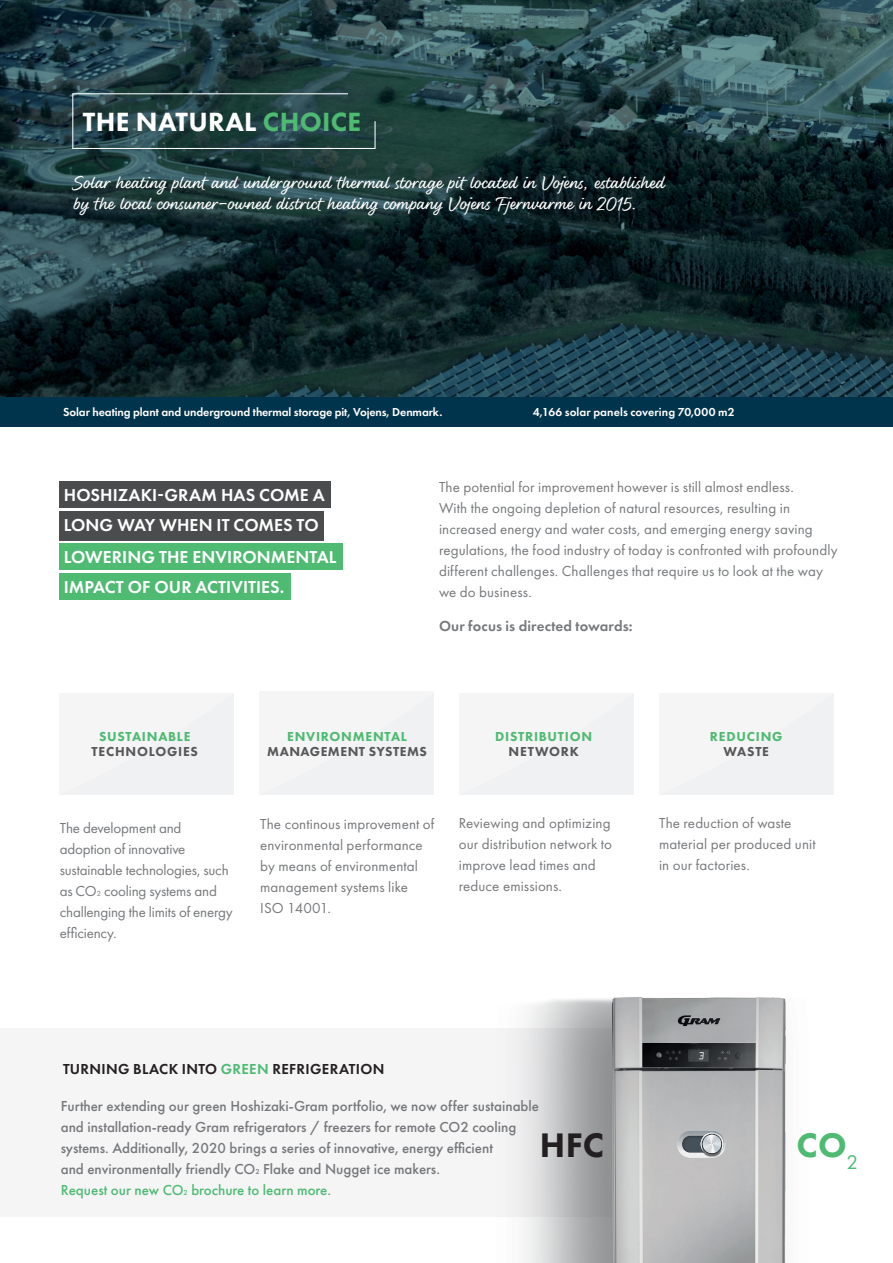
<style>
.page{position:relative;width:893px;height:1263px;background:#fff}
.page>*{position:absolute;margin:0;border:0;box-sizing:border-box;transform-origin:0 0}
.Basisalinea{font:800 35.25px "Futura PT";color:#231f20}
.Basisalinea-2{font:800 35.25px "Futura PT";color:#4eba72}
.Basisalinea-3{font:800 27.3px "Futura PT";letter-spacing:.01em;color:#fff}
.t1{font:22.5px/21px "Enticing Script";color:#fff}
.Basisalinea-4{font:600 17.85px/30.9px "Futura PT";letter-spacing:.005em;color:#fff}
.Basisalinea-5{font:15px/21px "Futura PT";letter-spacing:.005em;color:#76787b}
.Paragraph_65__black{font:500 15px/21px "Futura PT";color:#76787b}
.Basisalinea-6{font:600 15px "Futura PT";letter-spacing:.02em;color:#231f20}
.Basisalinea-7{font:600 15px "Futura PT";letter-spacing:.01em;color:#76787b}
.Basisalinea-8{font:800 13.5px/15px "Futura PT";letter-spacing:.05em;color:#57585a;text-align:center}
.Basisalinea-9{font:800 13.5px/15px "Futura PT";letter-spacing:.055em;color:#4eba72;text-align:center}
.t2{font:600 12px "Futura PT";letter-spacing:-.01em;color:#fff}
.t3{font:600 12px "Futura PT";letter-spacing:.01em;color:#fff}
.t4{font:600 7.5px "Futura PT";color:#231f20}
.s1{color:#4eba72}
.s2{color:#57585a}
.s3{font-size:7.5px}
.s4{font-size:7.5px;color:#4eba72}
</style>
<div class="page">
<svg style="left:0;top:0;width:893px;height:427px;background:#1b353a"></svg>
<div style="left:0;top:397px;width:893px;height:29px;background:#00344c"></div>
<div style="left:0;top:1028px;width:655px;height:188px;background:#f5f5f6"></div>
<img style="left:496px;top:997px;width:290px;height:266px">
<div style="left:60px;top:511px;width:264px;height:29px;background:#4b4c4d"></div>
<div style="left:60px;top:481px;width:271px;height:26px;background:#4b4c4d"></div>
<div style="left:60px;top:544px;width:283px;height:26px;background:#4eba72"></div>
<div style="left:60px;top:573px;width:231px;height:27px;background:#4eba72"></div>
<div style="left:259px;top:693px;width:175px;height:102px;background:#f5f5f6"></div>
<div style="left:459px;top:693px;width:175px;height:102px;background:#f5f5f6"></div>
<div style="left:659px;top:694px;width:174px;height:101px;background:#f5f5f6"></div>
<div style="left:60px;top:693px;width:174px;height:102px;background:#f5f5f6"></div>
<svg style="left:677px;top:1131px;width:48px;height:26px"></svg>
<svg style="left:72px;top:93px;width:304px;height:56px;background:#2c4a4b"></svg>
<p class="Basisalinea-3" style="left:83px;top:104px;width:280px">THE NATURAL <span class="s1">CHOICE</span></p>
<p class="t1" style="left:72px;top:173px;width:593px">Solar heating plant and underground thermal storage pit located in Vojens, established by the local consumer-owned district heating company Vojens Fjernvarme in 2015.</p>
<p class="t4" style="left:531px;top:339px;width:9px">•</p>
<p class="t4" style="left:531px;top:357px;width:9px">•</p>
<p class="t4" style="left:710px;top:321px;width:9px">•</p>
<p class="t4" style="left:710px;top:357px;width:9px">•</p>
<p class="t2" style="left:63px;top:405px;width:381px">Solar heating plant and underground thermal storage pit, Vojens, Denmark.</p>
<p class="t3" style="left:533px;top:404px;width:203px">4,166 solar panels covering 70,000 m2</p>
<p class="Basisalinea-4" style="left:64px;top:479px;width:274px">HOSHIZAKI-GRAM HAS COME A<br>LONG WAY WHEN IT COMES TO<br>LOWERING THE ENVIRONMENTAL<br>IMPACT OF OUR ACTIVITIES.</p>
<p class="Basisalinea-5" style="left:439px;top:476px;width:400px">The potential for improvement however is still almost endless.<br>With the ongoing depletion of natural resources, resulting in increased energy and water costs, and emerging energy saving regulations, the food industry of today is confronted with profoundly different challenges. Challenges that require us to look at the way we do business.</p>
<p class="Basisalinea-7" style="left:439px;top:616px;width:195px">Our focus is directed towards:</p>
<p class="Basisalinea-8" style="left:92px;top:728px;width:108px"><span class="s1">SUSTAINABLE<br></span>TECHNOLOGIES</p>
<p class="Basisalinea-8" style="left:267px;top:728px;width:161px"><span class="s1">ENVIRONMENTAL<br></span>MANAGEMENT SYSTEMS</p>
<p class="Basisalinea-9" style="left:710px;top:728px;width:74px">REDUCING<br><span class="s2">WASTE</span></p>
<p class="Basisalinea-9" style="left:495px;top:728px;width:98px">DISTRIBUTION<br><span class="s2">NETWORK</span></p>
<p class="Basisalinea-5" style="left:60px;top:817px;width:175px">The development and adoption of innovative sustainable technologies, such as CO<span class="s3">2</span> cooling systems and challenging the limits of energy efficiency.</p>
<p class="Basisalinea-5" style="left:260px;top:813px;width:176px">The continous improvement of environmental performance by means of environmental management systems like<br>ISO 14001.</p>
<p class="Basisalinea-5" style="left:459px;top:813px;width:155px">Reviewing and optimizing our distribution network to improve lead times and reduce emissions.</p>
<p class="Basisalinea-5" style="left:659px;top:813px;width:158px">The reduction of waste material per produced unit in our factories.</p>
<p class="Basisalinea-6" style="left:63px;top:1059px;width:323px">TURNING BLACK INTO <span class="s1">GREEN</span> REFRIGERATION</p>
<p class="Paragraph_65__black" style="left:61px;top:1096px;width:480px">Further extending our green Hoshizaki-Gram portfolio, we now offer sustainable and installation-ready Gram refrigerators / freezers for remote CO2 cooling systems. Additionally, 2020 brings a series of innovative, energy efficient<br>and environmentally friendly CO<span class="s3">2</span> Flake and Nugget ice makers.<br><span class="s1">Request our new CO</span><span class="s4">2</span> <span class="s1">brochure to learn more.</span></p>
<p class="Basisalinea" style="left:540px;top:1123px;width:66px">HFC</p>
<p class="Basisalinea-2" style="left:797px;top:1123px;width:63px">CO<sub>2</sub></p>
</div>
